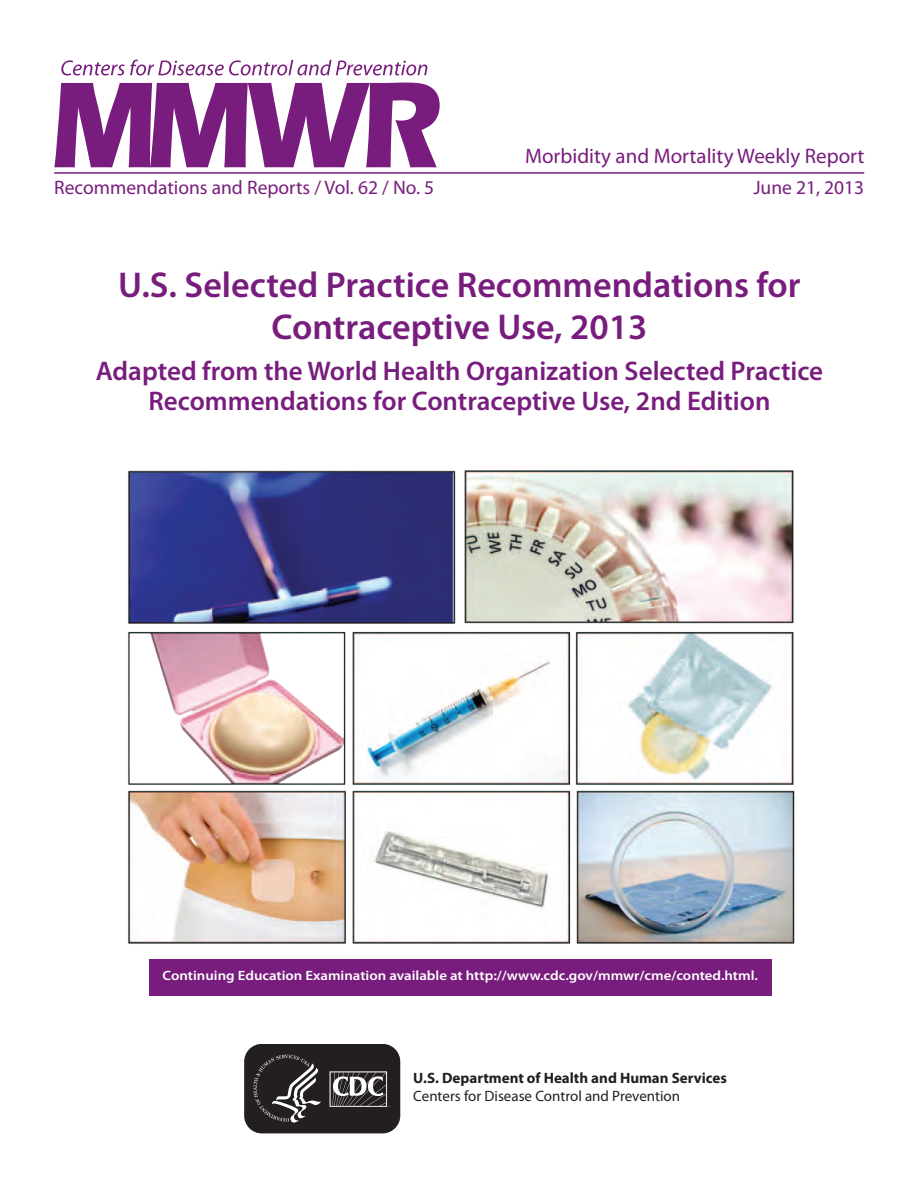
<style>
.page{position:relative;width:918px;height:1188px;background:#fff}
.page>*{position:absolute;margin:0;border:0;box-sizing:border-box;transform-origin:0 0}
.t1{font:600 36px/42px "Myriad Pro";color:#781d7d;text-align:center}
.t2{font:600 27px/30px "Myriad Pro";color:#781d7d;text-align:center}
.t3{font:21px "Myriad Pro";color:#781d7d}
.t4{font:19.5px "Myriad Pro";color:#781d7d}
.t5{font:700 15px "Myriad Pro";color:#231f20}
.t6{font:15px "Myriad Pro";color:#231f20}
.t7{font:600 13.5px "Myriad Pro";color:#fff;scale:1.1 1}
</style>
<div class="page">
<div style="left:149px;top:959px;width:622px;height:37px;background:#781d7d"></div>
<svg style="left:244px;top:1045px;width:157px;height:89px;background:#403c3d"></svg>
<hr style="left:54px;top:172px;width:810px;height:2px;background:#781d7d">
<svg style="left:54px;top:83px;width:386px;height:84px"></svg>
<svg style="left:61px;top:60px;width:366px;height:16px"></svg>
<img style="left:128px;top:470px;width:667px;height:474px">
<p class="t3" style="left:525px;top:143px;width:341px">Morbidity and Mortality Weekly Report</p>
<p class="t4" style="left:54px;top:175px;width:381px">Recommendations and Reports / Vol. 62 / No. 5</p>
<p class="t4" style="left:753px;top:175px;width:112px">June 21, 2013</p>
<h1 class="t1" style="left:118px;top:263px;width:684px">U.S. Selected Practice Recommendations for<br>Contraceptive Use, 2013</h1>
<p class="t2" style="left:96px;top:355px;width:729px">Adapted from the World Health Organization Selected Practice<br>Recommendations for Contraceptive Use, 2nd Edition</p>
<p class="t7" style="left:163px;top:967px;width:543px">Continuing Education Examination available at http://www.cdc.gov/mmwr/cme/conted.html.</p>
<p class="t5" style="left:413px;top:1068px;width:315px">U.S. Department of Health and Human Services</p>
<p class="t6" style="left:413px;top:1087px;width:268px">Centers for Disease Control and Prevention</p>
</div>
